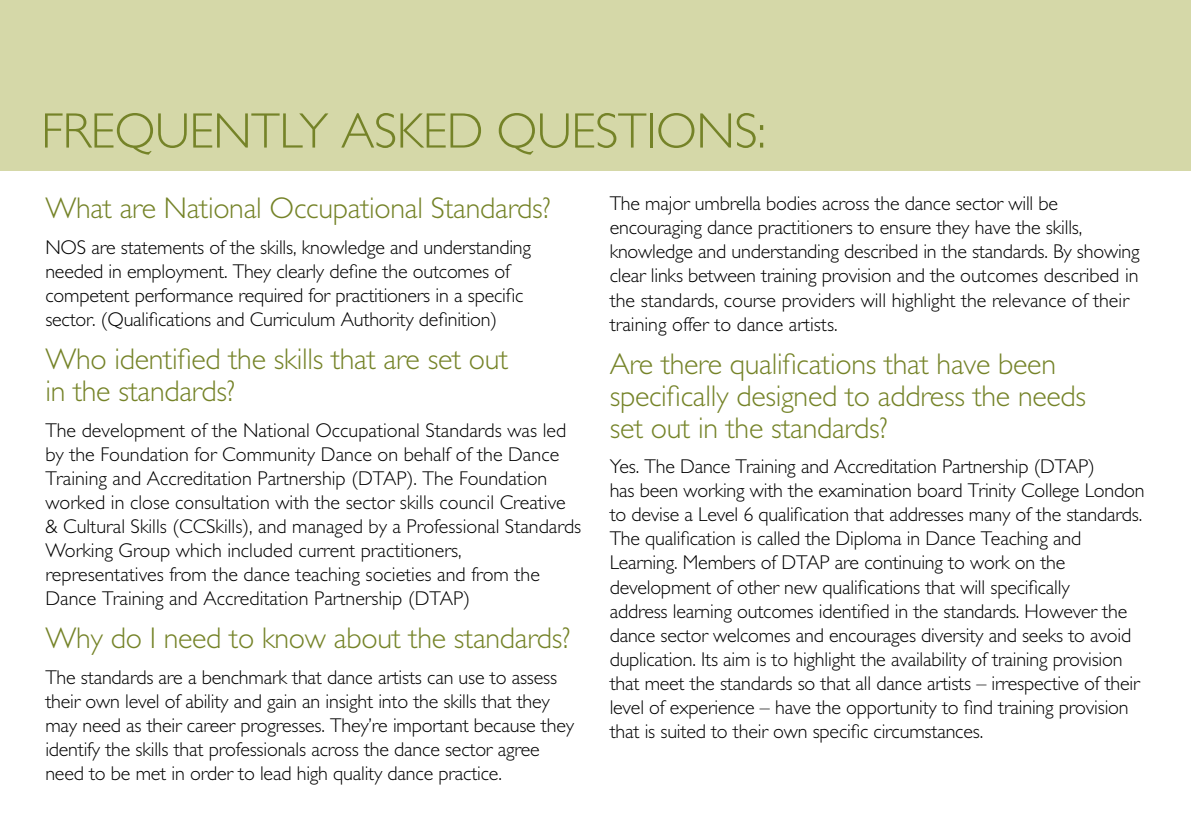
<style>
.page{position:relative;width:1191px;height:840px;background:#fff}
.page>*{position:absolute;margin:0;border:0;box-sizing:border-box;transform-origin:0 0}
.t1{font:300 50px "Gill Sans";letter-spacing:-.01em;color:#758328}
.t2{font:300 30px/32px "Gill Sans";letter-spacing:-.01em;color:#758328}
.t3{font:300 20px/24px "Gill Sans";letter-spacing:-.01em;color:#000}
</style>
<div class="page">
<div style="left:0;top:0;width:1191px;height:170px;background:#d5d8a8"></div>
<h1 class="t1" style="left:41px;top:103px;width:606px">FREQUENTLY ASKED QUESTION</h1>
<h1 class="t1" style="left:734px;top:103px;width:33px">S:</h1>
<h2 class="t2" style="left:45px;top:192px;width:507px">What are N ational Occupational Standards?</h2>
<p class="t3" style="left:45px;top:235px;width:487px">NOS are statements of the skills, knowledge and understanding needed in employment. They clearly define the outcomes of competent performance required for practitioners in a specific sector. (Qualifications and Curriculum Authority definition)</p>
<h2 class="t2" style="left:45px;top:343px;width:465px">Who identified the skills that are set out in the standards?</h2>
<p class="t3" style="left:45px;top:418px;width:537px">The development of the National Occupational Standards was led by the Foundation for Community Dance on behalf of the Dance Training and Accreditation Partnership (DTAP). The Foundation worked in close consultation with the sector skills council Creative &amp; Cultural Skills (CCSkills), and managed by a Professional Standards Working Group which included current practitioners, representatives from the dance teaching societies and from the Dance Training and Accreditation Partnership (DTAP)</p>
<h2 class="t2" style="left:45px;top:622px;width:527px">Why do I need to know about the standards?</h2>
<p class="t3" style="left:45px;top:664px;width:530px">The standards are a benchmark that dance artists can use to assess their own level of ability and gain an insight into the skills that they may need as their career progresses. They’re important because they identify the skills that professionals across the dance sector agree need to be met in order to lead high quality dance practice.</p>
<p class="t3" style="left:609px;top:191px;width:531px">The major umbrella bodies across the dance sector will be encouraging dance practitioners to ensure they have the skills, knowledge and understanding described in the standards. By showing clear links between training provision and the outcomes described in the standards, course providers will highlight the relevance of their training offer to dance artists.</p>
<h2 class="t2" style="left:609px;top:348px;width:478px">Are there qualifications that have been specifically designed to address the needs set out in the standards?</h2>
<p class="t3" style="left:609px;top:454px;width:536px">Yes. The Dance Training and Accreditation Partnership (DTAP)<br>has been working with the examination board Trinity College London to devise a Level 6 qualification that addresses many of the standards.<br>The qualification is called the Diploma in Dance Teaching and Learning. Members of DTAP</p>
<p class="t3" style="left:609px;top:550px;width:531px;text-indent:225px">are continuing to work on the development of other new qualifications that will specifically<br>address learning outcomes identified in the standards. However the dance sector welcomes and encourages diversity and seeks to avoid duplication. Its aim is to highlight the availability of training provision that meet the standards so that all dance artists – irrespective of their level of experience – have the opportunity to find training provision that is suited to their own specific circumstances.</p>
</div>
